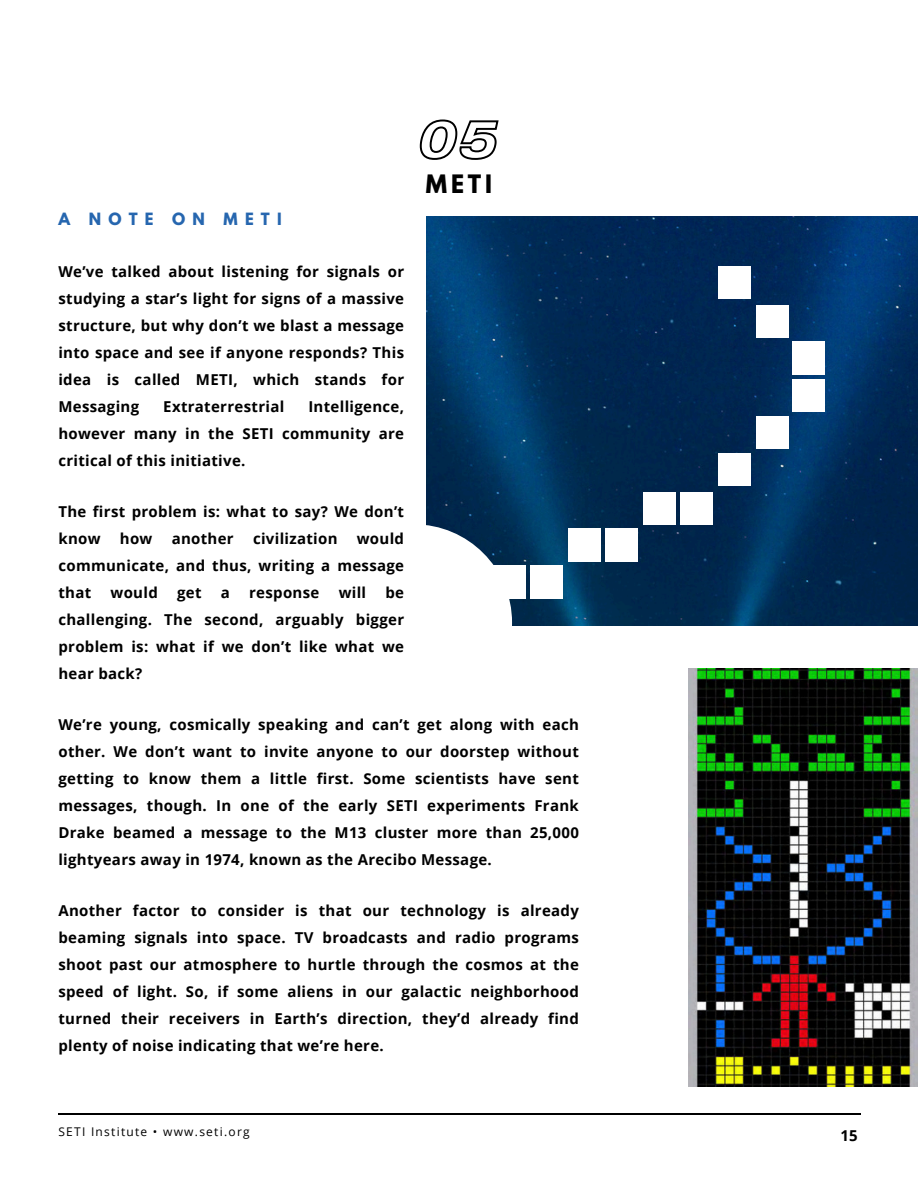
<style>
.page{position:relative;width:918px;height:1188px;background:#fff}
.page>*{position:absolute;margin:0;border:0;box-sizing:border-box;transform-origin:0 0}
.t1{font:700 22.5px "League Spartan";color:#000}
.t2{font:700 15px/27px "Open Sans";letter-spacing:.02em;color:#000;text-align:justify}
.t3{font:700 15px "League Spartan";letter-spacing:.485em;color:#2666af}
.t4{font:12px "Open Sans";letter-spacing:.105em;color:#000}
</style>
<div class="page">
<img style="left:426px;top:216px;width:492px;height:410px">
<img style="left:689px;top:668px;width:229px;height:419px">
<hr style="left:58px;top:1113px;width:803px;height:2px;background:#000">
<div style="left:493px;top:566px;width:33px;height:32px;background:#fff"></div>
<div style="left:531px;top:566px;width:32px;height:32px;background:#fff"></div>
<div style="left:568px;top:529px;width:33px;height:32px;background:#fff"></div>
<div style="left:605px;top:529px;width:33px;height:32px;background:#fff"></div>
<div style="left:644px;top:492px;width:32px;height:32px;background:#fff"></div>
<div style="left:681px;top:492px;width:32px;height:32px;background:#fff"></div>
<div style="left:718px;top:454px;width:32px;height:32px;background:#fff"></div>
<div style="left:757px;top:416px;width:32px;height:33px;background:#fff"></div>
<div style="left:792px;top:380px;width:33px;height:32px;background:#fff"></div>
<div style="left:792px;top:342px;width:33px;height:32px;background:#fff"></div>
<div style="left:757px;top:305px;width:32px;height:33px;background:#fff"></div>
<div style="left:718px;top:267px;width:32px;height:32px;background:#fff"></div>
<div style="left:316px;top:524px;width:196px;height:197px;background:#fff;border-radius:50%"></div>
<svg style="left:419px;top:119px;width:80px;height:41px"></svg>
<p class="t3" style="left:58px;top:211px;width:225px">A NOTE ON METI</p>
<h1 class="t1" style="left:426px;top:173px;width:68px">METI</h1>
<p class="t2" style="left:58px;top:258px;width:347px">We’ve talked about listening for signals or studying a star’s light for signs of a massive structure, but why don’t we blast a message into space and see if anyone responds? This idea is called METI, which stands for Messaging</p>
<p class="t2" style="left:58px;top:393px;width:347px;text-indent:250px">Intelligence, however many in the SETI community are critical of this initiative.</p>
<p class="t2" style="left:58px;top:498px;width:347px">The first problem is: what to say? We don’t know</p>
<p class="t2" style="left:163px;top:393px;width:122px">Extraterrestrial</p>
<p class="t2" style="left:58px;top:525px;width:347px;text-indent:298px">would communicate, and thus, writing a message that</p>
<p class="t2" style="left:120px;top:525px;width:34px">how</p>
<p class="t2" style="left:172px;top:525px;width:64px">another</p>
<p class="t2" style="left:253px;top:525px;width:86px">civilization</p>
<p class="t2" style="left:58px;top:579px;width:347px;text-indent:327px">be challenging. The second, arguably bigger problem is: what if we don’t like what we hear back?</p>
<p class="t2" style="left:58px;top:710px;width:522px">We’re young, cosmically speaking and can’t get along with each other. We don’t want to invite anyone to our doorstep without getting to know them a little first. Some scientists have sent messages, though. In one of the early SETI experiments Frank Drake beamed a message to the M13 cluster more than 25,000 lightyears away in 1974, known as the Arecibo Message.</p>
<p class="t2" style="left:58px;top:896px;width:522px">Another factor to consider is that our technology is already beaming signals into space. TV broadcasts and radio programs shoot past our atmosphere to hurtle through the cosmos at the speed of light. So, if some aliens in our galactic neighborhood turned their receivers in Earth’s direction, they’d already find plenty of noise indicating that we’re here.</p>
<p class="t2" style="left:111px;top:579px;width:49px">would</p>
<p class="t2" style="left:177px;top:579px;width:26px">get</p>
<p class="t2" style="left:221px;top:579px;width:11px">a</p>
<p class="t2" style="left:249px;top:579px;width:72px">response</p>
<p class="t2" style="left:339px;top:579px;width:29px">will</p>
<p class="t4" style="left:58px;top:1123px;width:193px">SETI Institute • www.seti.org</p>
<p class="t2" style="left:840px;top:1121px;width:19px">15</p>
</div>
